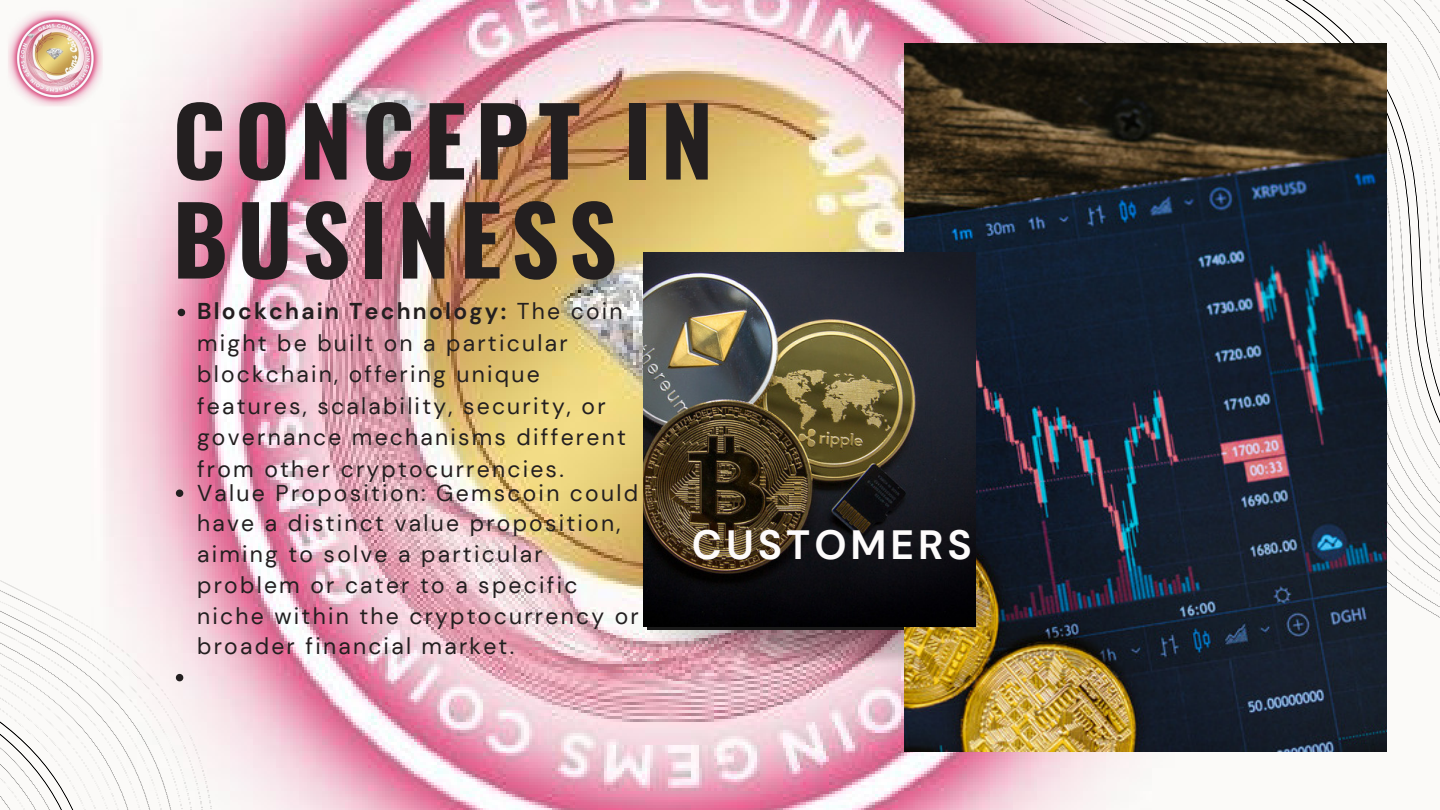
<style>
.page{position:relative;width:1440px;height:810px;background:#fff}
.page>*{position:absolute;margin:0;border:0;box-sizing:border-box;transform-origin:0 0}
.t1{font:700 94.3px/99px "Oswald";letter-spacing:.1em;color:#231f20}
.t2{font:700 40.8px "DM Sans";letter-spacing:.1em;color:#fdfbfb}
.t3{font:22.9px/31.5px "DM Sans";letter-spacing:.1em;color:#231f20}
.s1{font-weight:700}
</style>
<div class="page">
<img style="left:103px;top:0;width:1037px;height:810px">
<svg style="left:996px;top:0;width:444px;height:773px"></svg>
<img style="left:646px;top:627px;width:259px;height:40px">
<svg style="left:0;top:485px;width:565px;height:325px"></svg>
<img style="left:8px;top:0;width:112px;height:120px">
<img style="left:905px;top:43px;width:481px;height:708px">
<img style="left:643px;top:252px;width:333px;height:375px">
<svg style="left:178px;top:309px;width:7px;height:7px"></svg>
<svg style="left:176px;top:490px;width:7px;height:7px"></svg>
<svg style="left:176px;top:674px;width:7px;height:7px"></svg>
<p class="t1" style="left:173px;top:87px;width:542px">CONCEPT IN<br>BUSINESS</p>
<p class="t3" style="left:197px;top:296px;width:430px"><span class="s1">Blockchain Technology:</span> The coin might be built on a particular blockchain, offering unique features, scalability, security, or governance mechanisms different from other cryptocurrencies.</p>
<p class="t3" style="left:197px;top:478px;width:443px;line-height:30.7px">Value Proposition: Gemscoin could have a distinct value proposition, aiming to solve a particular problem or cater to a specific niche within the cryptocurrency or broader financial market.</p>
<p class="t2" style="left:692px;top:518px;width:282px">CUSTOMERS</p>
</div>
